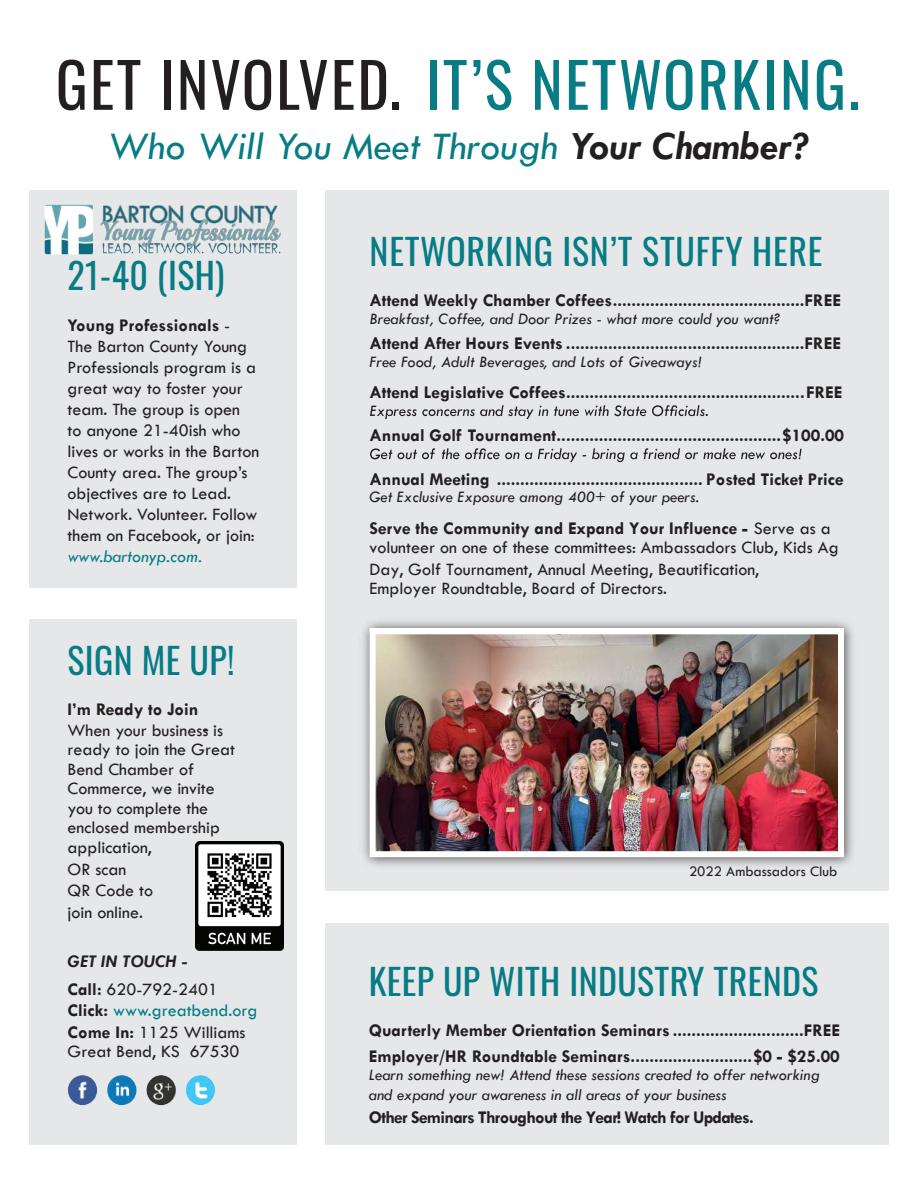
<style>
.page{position:relative;width:918px;height:1188px;background:#fff}
.page>*{position:absolute;margin:0;border:0;box-sizing:border-box;transform-origin:0 0}
.t1{font:61.5px "Oswald";letter-spacing:.04em;color:#077c85}
.t2{font:italic 40.5px "Tw Cen";color:#077c85}
.t3{font:36px "Oswald";letter-spacing:.01em;color:#077c85}
.t4{font:18px/21px "Tw Cen";color:#231f20}
.t5{font:700 18px/25.8px "Tw Cen";color:#231f20}
.t6{font:700 18px "Tw Cen";letter-spacing:-.04em;color:#231f20}
.t7{font:18px/21.6px "Tw Cen";color:#007b85}
.t8{font:italic 18px "Tw Cen";color:#077c85}
.t9{font:italic 16.5px/19.8px "Tw Cen";color:#231f20}
.t10{font:15px "Tw Cen";color:#231f20}
.s1{color:#231f20}
.s2{font-weight:700;color:#231f20}
.s3{font-weight:700}
.s4{font-weight:700;font-style:italic}
</style>
<div class="page">
<div style="left:325px;top:923px;width:564px;height:221px;background:#e6e7e9"></div>
<div style="left:325px;top:190px;width:564px;height:701px;background:#e6e7e9"></div>
<div style="left:30px;top:190px;width:267px;height:398px;background:#e6e7e9"></div>
<img style="left:363px;top:621px;width:490px;height:245px">
<svg style="left:370px;top:405px;width:338px;height:14px"></svg>
<svg style="left:370px;top:448px;width:432px;height:14px"></svg>
<img style="left:377px;top:635px;width:460px;height:215px">
<div style="left:370px;top:628px;width:474px;height:229px;border:6px solid #fff"></div>
<div style="left:30px;top:619px;width:267px;height:525px;background:#e6e7e9"></div>
<img style="left:67px;top:1075px;width:148px;height:31px">
<img style="left:44px;top:204px;width:237px;height:51px">
<img style="left:195px;top:842px;width:88px;height:109px">
<h1 class="t1" style="left:56px;top:30px;width:805px"><span class="s1">GET INVOLVED.</span> IT’S NETWORKING.</h1>
<h2 class="t2" style="left:107px;top:121px;width:705px">Who Will You Meet Through <span class="s2">Your Chamber?</span></h2>
<h3 class="t3" style="left:68px;top:244px;width:158px">21-40 (ISH)</h3>
<p class="t4" style="left:68px;top:314px;width:193px"><span class="s3">Young Professionals</span> -<br>The Barton County Young<br>Professionals program is a great way to foster your team. The group is open<br>to anyone 21-40ish who lives or works in the Barton<br>County area. The group’s objectives are to Lead.<br>Network. Volunteer. Follow them on Facebook, or join:</p>
<p class="t8" style="left:68px;top:545px;width:136px">www.bartonyp.com.</p>
<h3 class="t3" style="left:68px;top:628px;width:168px">SIGN ME UP!</h3>
<p class="t5" style="left:68px;top:696px;width:132px">I’m Ready to Join</p>
<p class="t4" style="left:68px;top:720px;width:157px">When your business is</p>
<p class="t4" style="left:68px;top:719px;width:169px;line-height:19.8px;text-indent:135px">- ready to join the Great<br>Bend Chamber of<br>Commerce, we invite you to complete the enclosed membership application,</p>
<p class="t4" style="left:68px;top:858px;width:87px;line-height:21.6px">OR scan<br>QR Code to join online.</p>
<p class="t4" style="left:68px;top:947px;width:152px;line-height:27.8px"><span class="s4">GET IN TOUCH -<br></span><span class="s3">Call:</span> 620-792-2401</p>
<p class="t7" style="left:68px;top:1000px;width:191px"><span class="s2">Click:</span> www.greatbend.org<br><span class="s2">Come In:</span> <span class="s1">1125 Williams</span></p>
<p class="t4" style="left:68px;top:1041px;width:173px">Great Bend, KS 67530</p>
<h3 class="t3" style="left:370px;top:219px;width:454px">NETWORKING ISN’T STUFFY HERE</h3>
<p class="t5" style="left:370px;top:287px;width:473px">Attend Weekly Chamber Coffees.........................................FREE</p>
<p class="t9" style="left:370px;top:308px;width:413px">Breakfast, Coffee, and Door Prizes - what more could you want?</p>
<p class="t5" style="left:370px;top:330px;width:473px">Attend After Hours Events ...................................................FREE</p>
<p class="t9" style="left:370px;top:351px;width:334px">Free Food, Adult Beverages, and Lots of Giveaways!</p>
<p class="t5" style="left:370px;top:379px;width:474px">Attend Legislative Coffees...................................................FREE</p>
<p class="t5" style="left:370px;top:422px;width:476px">Annual Golf Tournament................................................$100.00</p>
<p class="t5" style="left:370px;top:465px;width:476px">Annual Meeting ............................................ Posted Ticket Price</p>
<p class="t9" style="left:370px;top:487px;width:331px">Get Exclusive Exposure among 400+ of your peers.</p>
<p class="t4" style="left:370px;top:518px;width:471px;line-height:19.5px"><span class="s3">Serve the Community and Expand Your Influence -</span> Serve as a volunteer on one of these committees: Ambassadors Club, Kids Ag</p>
<p class="t4" style="left:370px;top:559px;width:391px;line-height:19.4px">Day, Golf Tournament, Annual Meeting, Beautification,<br>Employer Roundtable, Board of Directors.</p>
<p class="t10" style="left:689px;top:862px;width:150px">2022 Ambassadors Club</p>
<h3 class="t3" style="left:369px;top:950px;width:451px">KEEP UP WITH INDUSTRY TRENDS</h3>
<p class="t5" style="left:369px;top:1017px;width:473px">Quarterly Member Orientation Seminars ............................FREE<br>Employer/HR Roundtable Seminars..........................$0 - $25.00</p>
<p class="t9" style="left:369px;top:1065px;width:453px">Learn something new! Attend these sessions created to offer networking and expand your awareness in all areas of your business</p>
<p class="t6" style="left:369px;top:1106px;width:387px">Other Seminars Throughout the Year! Watch for Updates.</p>
</div>
